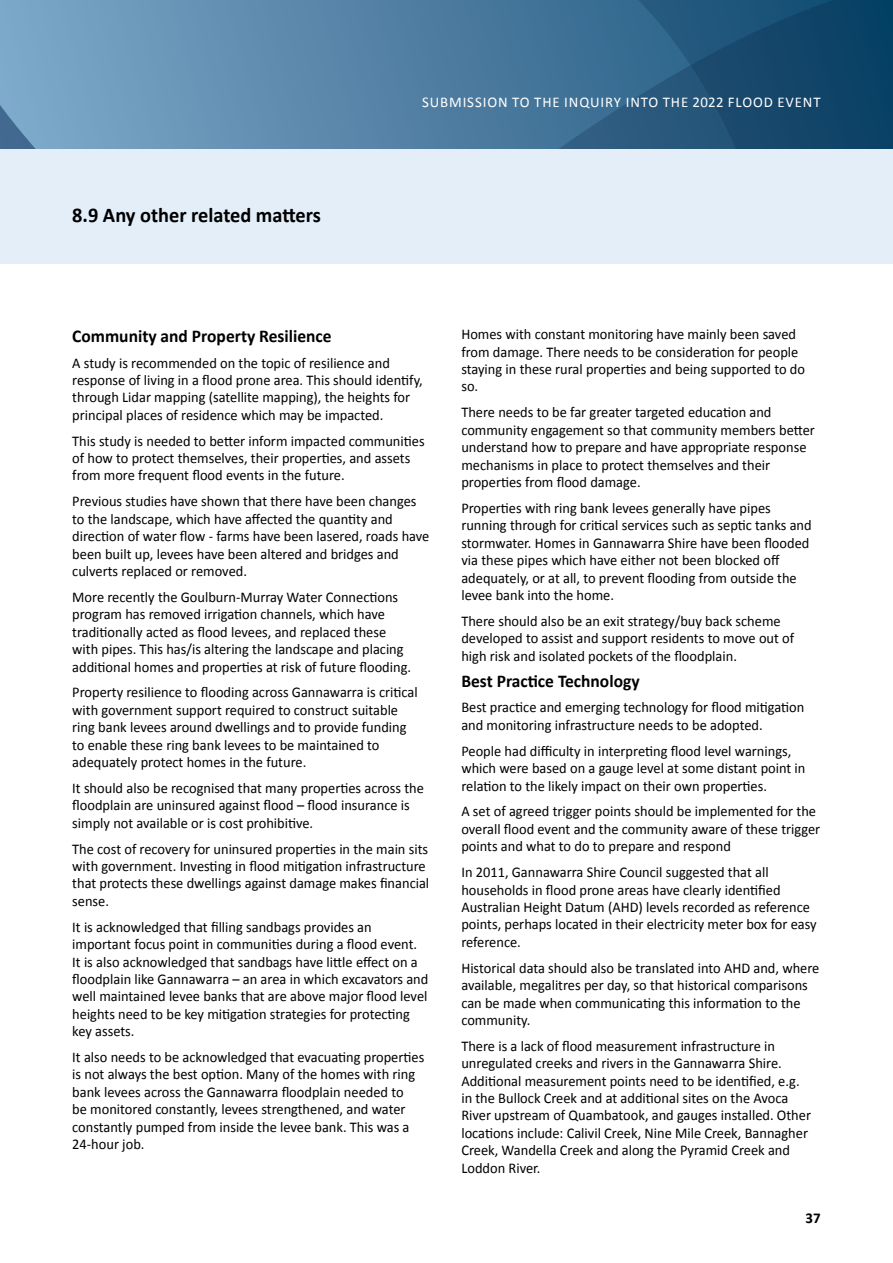
<style>
.page{position:relative;width:893px;height:1263px;background:#fff}
.page>*{position:absolute;margin:0;border:0;box-sizing:border-box;transform-origin:0 0}
.text{font:700 21px "Calibri";color:#000}
.text-2{font:700 18px "Calibri";color:#000}
.t1{font:700 15px "Calibri";color:#000}
.text-3{font:14.85px/17.4px "Calibri";color:#000}
.t2{font:14.85px "Calibri";letter-spacing:.06em;color:#fff}
</style>
<div class="page">
<div style="left:0;top:149px;width:893px;height:115px;background:#e3eef8"></div>
<div style="left:0;top:0;width:893px;height:149px;background:#739fc1"></div>
<svg style="left:167px;top:0;width:419px;height:39px"></svg>
<svg style="left:0;top:39px;width:586px;height:110px"></svg>
<svg style="left:586px;top:0;width:307px;height:149px"></svg>
<p class="text" style="left:72px;top:202px;width:250px">8.9 Any other related matters</p>
<p class="t2" style="left:422px;top:93px;width:400px">SUBMISSION TO THE INQUIRY INTO THE 2022 FLOOD EVENT</p>
<p class="text-2" style="left:72px;top:324px;width:261px">Community and Property Resilience</p>
<p class="text-3" style="left:72px;top:354px;width:352px">A study is recommended on the topic of resilience and response of living in a flood prone area. This should identify, through Lidar mapping (satellite mapping), the heights for principal places of residence which may be impacted.</p>
<p class="text-3" style="left:72px;top:432px;width:354px">This study is needed to better inform impacted communities of how to protect themselves, their properties, and assets from more frequent flood events in the future.</p>
<p class="text-3" style="left:72px;top:493px;width:359px">Previous studies have shown that there have been changes to the landscape, which have affected the quantity and direction of water flow - farms have been lasered, roads have been built up, levees have been altered and bridges and culverts replaced or removed.</p>
<p class="text-3" style="left:72px;top:588px;width:340px">More recently the Goulburn-Murray Water Connections program has removed irrigation channels, which have traditionally acted as flood levees, and replaced these with pipes. This has/is altering the landscape and placing additional homes and properties at risk of future flooding.</p>
<p class="text-3" style="left:72px;top:684px;width:347px">Property resilience to flooding across Gannawarra is critical with government support required to construct suitable ring bank levees around dwellings and to provide funding to enable these ring bank levees to be maintained to adequately protect homes in the future.</p>
<p class="text-3" style="left:72px;top:779px;width:353px">It should also be recognised that many properties across the floodplain are uninsured against flood – flood insurance is simply not available or is cost prohibitive.</p>
<p class="text-3" style="left:72px;top:840px;width:358px">The cost of recovery for uninsured properties in the main sits with government. Investing in flood mitigation infrastructure that protects these dwellings against damage makes financial sense.</p>
<p class="text-3" style="left:72px;top:918px;width:358px">It is acknowledged that filling sandbags provides an important focus point in communities during a flood event.<br>It is also acknowledged that sandbags have little effect on a floodplain like Gannawarra – an area in which excavators and well maintained levee banks that are above major flood level heights need to be key mitigation strategies for protecting key assets.</p>
<p class="text-3" style="left:72px;top:1048px;width:353px">It also needs to be acknowledged that evacuating properties is not always the best option. Many of the homes with ring bank levees across the Gannawarra floodplain needed to<br>be monitored constantly, levees strengthened, and water constantly pumped from inside the levee bank. This was a 24-hour job.</p>
<p class="text-3" style="left:461px;top:326px;width:345px">Homes with constant monitoring have mainly been saved from damage. There needs to be consideration for people staying in these rural properties and being supported to do so.</p>
<p class="text-3" style="left:461px;top:404px;width:355px">There needs to be far greater targeted education and community engagement so that community members better understand how to prepare and have appropriate response mechanisms in place to protect themselves and their properties from flood damage.</p>
<p class="text-3" style="left:461px;top:499px;width:352px">Properties with ring bank levees generally have pipes running through for critical services such as septic tanks and stormwater. Homes in Gannawarra Shire have been flooded via these pipes which have either not been blocked off adequately, or at all, to prevent flooding from outside the levee bank into the home.</p>
<p class="text-3" style="left:461px;top:612px;width:334px">There should also be an exit strategy/buy back scheme developed to assist and support residents to move out of high risk and isolated pockets of the floodplain.</p>
<p class="text-2" style="left:461px;top:669px;width:180px">Best Practice Technology</p>
<p class="text-3" style="left:461px;top:699px;width:345px">Best practice and emerging technology for flood mitigation and monitoring infrastructure needs to be adopted.</p>
<p class="text-3" style="left:461px;top:742px;width:346px">People had difficulty in interpreting flood level warnings, which were based on a gauge level at some distant point in relation to the likely impact on their own properties.</p>
<p class="text-3" style="left:461px;top:803px;width:360px">A set of agreed trigger points should be implemented for the overall flood event and the community aware of these trigger points and what to do to prepare and respond</p>
<p class="text-3" style="left:461px;top:864px;width:357px">In 2011, Gannawarra Shire Council suggested that all households in flood prone areas have clearly identified Australian Height Datum (AHD) levels recorded as reference points, perhaps located in their electricity meter box for easy reference.</p>
<p class="text-3" style="left:461px;top:959px;width:360px">Historical data should also be translated into AHD and, where available, megalitres per day, so that historical comparisons can be made when communicating this information to the community.</p>
<p class="text-3" style="left:461px;top:1037px;width:351px">There is a lack of flood measurement infrastructure in unregulated creeks and rivers in the Gannawarra Shire.<br>Additional measurement points need to be identified, e.g. in the Bullock Creek and at additional sites on the Avoca River upstream of Quambatook, and gauges installed. Other locations include: Calivil Creek, Nine Mile Creek, Bannagher Creek, Wandella Creek and along the Pyramid Creek and Loddon River.</p>
<p class="t1" style="left:805px;top:1208px;width:17px">37</p>
</div>
